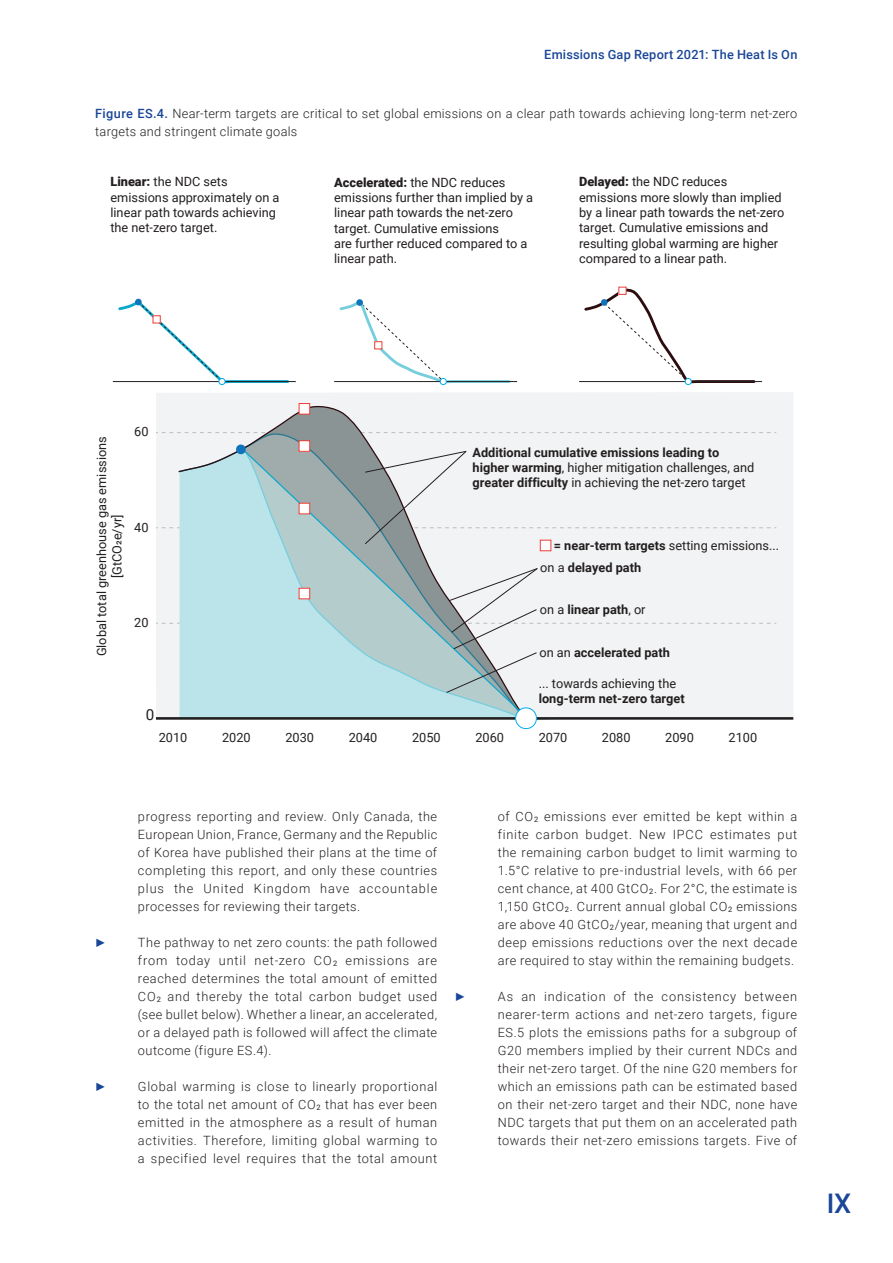
<style>
.page{position:relative;width:893px;height:1263px;background:#fff}
.page>*{position:absolute;margin:0;border:0;box-sizing:border-box;transform-origin:0 0}
.t1{font:500 27px "Roboto";color:#1a4698}
.t2{font:15.15px "Roboto";color:#231f20}
.I1_Figure{font:300 12.75px/18px "Roboto";letter-spacing:.035em;color:#231f20;text-align:justify}
.t3{font:12.75px/15.3px "Roboto";color:#231f20}
.t4{font:700 12.75px/15.3px "Roboto";color:#231f20}
.t5{font:500 12.75px "Roboto";letter-spacing:.015em;color:#1a4698}
.t6{font:500 12.75px "Wigrum";color:#1a4698}
.s1{font-weight:500;color:#1a4698}
.s2{font-weight:900}
.s3{font-weight:400}
.s4{font-weight:700}
</style>
<div class="page">
<div style="left:156px;top:392px;width:637px;height:325px;background:#f2f3f4"></div>
<svg style="left:156px;top:432px;width:620px;height:1px"></svg>
<div style="left:529px;top:544px;width:221px;height:173px;background:#f2f3f4"></div>
<svg style="left:178px;top:402px;width:351px;height:315px"></svg>
<svg style="left:241px;top:544px;width:288px;height:173px"></svg>
<hr style="left:156px;top:717px;width:637px;height:3px;background:#231f20">
<div style="left:299px;top:441px;width:11px;height:10px;background:#fff"></div>
<div style="left:299px;top:440px;width:11px;height:12px;border:1px solid #ee3e35"></div>
<div style="left:299px;top:403px;width:11px;height:11px;background:#fff"></div>
<div style="left:299px;top:403px;width:11px;height:11px;border:1px solid #ee3e35"></div>
<div style="left:540px;top:540px;width:11px;height:11px;background:#fff"></div>
<div style="left:540px;top:540px;width:11px;height:11px;border:1px solid #ee3e35"></div>
<div style="left:516px;top:708px;width:20px;height:21px;background:#fff;border-radius:50%"></div>
<div style="left:515px;top:707px;width:22px;height:22px;border:1px solid #00aeef;border-radius:50%"></div>
<svg style="left:156px;top:568px;width:620px;height:125px"></svg>
<svg style="left:338px;top:299px;width:174px;height:86px"></svg>
<hr style="left:334px;top:381px;width:183px;height:1px;background:#231f20">
<div style="left:375px;top:342px;width:7px;height:7px;background:#fff"></div>
<div style="left:374px;top:341px;width:8px;height:8px;border:1px solid #ee3e35"></div>
<div style="left:440px;top:378px;width:6px;height:7px;background:#fff;border-radius:50%"></div>
<div style="left:440px;top:378px;width:7px;height:7px;border:1px solid #00aeef;border-radius:50%"></div>
<div style="left:356px;top:299px;width:7px;height:7px;background:#1074bc;border-radius:50%"></div>
<hr style="left:113px;top:381px;width:183px;height:1px;background:#231f20">
<svg style="left:116px;top:302px;width:175px;height:84px"></svg>
<div style="left:153px;top:316px;width:7px;height:7px;background:#fff"></div>
<div style="left:153px;top:315px;width:8px;height:8px;border:1px solid #ee3e35"></div>
<div style="left:135px;top:298px;width:7px;height:8px;background:#1074bc;border-radius:50%"></div>
<hr style="left:579px;top:381px;width:183px;height:1px;background:#231f20">
<svg style="left:582px;top:286px;width:175px;height:100px"></svg>
<div style="left:619px;top:287px;width:7px;height:7px;background:#fff"></div>
<div style="left:618px;top:287px;width:8px;height:8px;border:1px solid #ee3e35"></div>
<div style="left:601px;top:299px;width:7px;height:7px;background:#1074bc;border-radius:50%"></div>
<svg style="left:156px;top:444px;width:620px;height:100px"></svg>
<p class="t5" style="left:544px;top:46px;width:255px">Emissions Gap Report 2021: The Heat Is On</p>
<p class="I1_Figure" style="left:95px;top:104px;width:703px"><span class="s1">Figure ES.4.</span> Near-term targets are critical to set global emissions on a clear path towards achieving long-term net-zero targets and stringent climate goals</p>
<p class="t3" style="left:110px;top:174px;width:171px"><span class="s2">Linear:</span> the NDC sets emissions approximately on a linear path towards achieving the net-zero target.</p>
<p class="t3" style="left:579px;top:174px;width:207px"><span class="s2">Delayed:</span> the NDC reduces emissions more slowly than implied by a linear path towards the net-zero target. Cumulative emissions and resulting global warming are higher compared to a linear path.</p>
<p class="t3" style="left:334px;top:174px;width:201px"><span class="s2">Accelerated:</span> the NDC reduces emissions further than implied by a linear path towards the net-zero target. Cumulative emissions<br>are further reduced compared to a linear path.</p>
<p class="t3" style="left:93px;top:656px;width:221px;text-align:center;rotate:-90deg">Global total greenhouse gas emissions [GtCO2e/yr]</p>
<p class="t3" style="left:134px;top:424px;width:16px">60</p>
<p class="t3" style="left:134px;top:519px;width:16px">40</p>
<p class="t3" style="left:134px;top:614px;width:16px">20</p>
<p class="t2" style="left:146px;top:704px;width:10px">0</p>
<p class="t4" style="left:473px;top:444px;width:283px">Additional cumulative emissions leading to higher warming<span class="s3">, higher mitigation challenges, and </span>greater difficulty <span class="s3">in achieving the net-zero target</span></p>
<p class="t3" style="left:554px;top:538px;width:227px"><span class="s4">= near-term targets</span> setting emissions...</p>
<p class="t4" style="left:540px;top:559px;width:102px"><span class="s3">on a</span> delayed path</p>
<p class="t4" style="left:540px;top:601px;width:107px"><span class="s3">on a</span> linear path<span class="s3">, or</span></p>
<p class="t4" style="left:539px;top:645px;width:132px"><span class="s3">on an</span> accelerated path</p>
<p class="t4" style="left:539px;top:675px;width:147px"><span class="s3">... towards achieving the </span>long-term net-zero target</p>
<p class="t3" style="left:159px;top:730px;width:30px">2010</p>
<p class="t3" style="left:222px;top:730px;width:30px">2020</p>
<p class="t3" style="left:285px;top:730px;width:30px">2030</p>
<p class="t3" style="left:349px;top:730px;width:30px">2040</p>
<p class="t3" style="left:412px;top:730px;width:30px">2050</p>
<p class="t3" style="left:475px;top:730px;width:30px">2060</p>
<p class="t3" style="left:539px;top:730px;width:30px">2070</p>
<p class="t3" style="left:602px;top:730px;width:30px">2080</p>
<p class="t3" style="left:665px;top:730px;width:30px">2090</p>
<p class="t3" style="left:729px;top:730px;width:30px">2100</p>
<p class="I1_Figure" style="left:138px;top:806px;width:301px">progress reporting and review. Only Canada, the European Union, France, Germany and the Republic of Korea have published their plans at the time of completing this report, and only these countries plus the United Kingdom have accountable processes for reviewing their targets.</p>
<p class="t6" style="left:95px;top:932px;width:11px">▶</p>
<p class="I1_Figure" style="left:138px;top:932px;width:301px">The pathway to net zero counts: the path followed from today until net-zero CO<sub>2</sub> emissions are reached determines the total amount of emitted CO<sub>2</sub> and thereby the total carbon budget used (see bullet below). Whether a linear, an accelerated, or a delayed path is followed will affect the climate outcome (figure ES.4).</p>
<p class="t6" style="left:95px;top:1076px;width:11px">▶</p>
<p class="I1_Figure" style="left:138px;top:1076px;width:301px">Global warming is close to linearly proportional to the total net amount of CO<sub>2</sub> that has ever been emitted in the atmosphere as a result of human activities. Therefore, limiting global warming to a specified level requires that the total amount</p>
<p class="I1_Figure" style="left:498px;top:806px;width:301px">of CO<sub>2</sub> emissions ever emitted be kept within a finite carbon budget. New IPCC estimates put the remaining carbon budget to limit warming to 1.5°C relative to pre-industrial levels, with 66 per cent chance, at 400 GtCO<sub>2</sub>. For 2°C, the estimate is 1,150 GtCO<sub>2</sub>. Current annual global CO<sub>2</sub> emissions are above 40 GtCO<sub>2</sub>/year, meaning that urgent and deep emissions reductions over the next decade are required to stay within the remaining budgets.</p>
<p class="t6" style="left:455px;top:986px;width:11px">▶</p>
<p class="I1_Figure" style="left:498px;top:986px;width:301px">As an indication of the consistency between nearer-term actions and net-zero targets, figure ES.5 plots the emissions paths for a subgroup of G20 members implied by their current NDCs and their net-zero target. Of the nine G20 members for which an emissions path can be estimated based on their net-zero target and their NDC, none have NDC targets that put them on an accelerated path towards their net-zero emissions targets. Five of</p>
<h1 class="t1" style="left:827px;top:1184px;width:26px">IX</h1>
</div>
